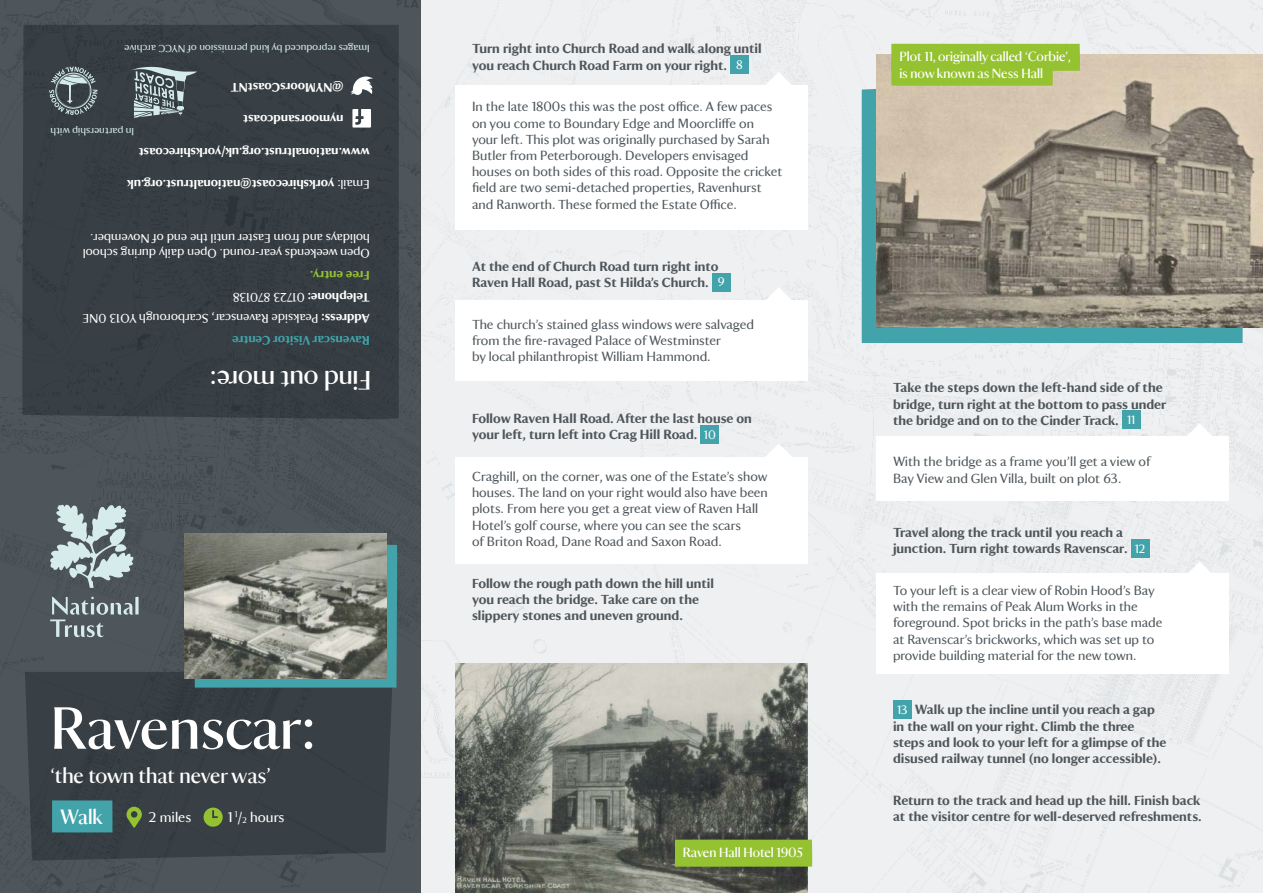
<style>
.page{position:relative;width:1263px;height:893px;background:#fff}
.page>*{position:absolute;margin:0;border:0;box-sizing:border-box;transform-origin:0 0}
.t1{font:60.6px "National Trust Display TT";letter-spacing:-.005em;color:#fff}
.t2{font:27px "National Trust Display TT";color:#fff}
.t3{font:21.75px "National Trust Display TT";color:#fff}
.t4{font:21px "National Trust Display TT";color:#fff}
.t5{font:14.4px "National Trust TT";color:#fff}
.t6{font:13.5px/16.2px "National Trust TT";color:#4e565b}
.t7{font:700 13.5px/16.2px "National Trust TT";color:#4e565b}
.t8{font:13.5px/16.2px "National Trust Display TT";color:#fff}
.t9{font:12.75px/21.8px "National Trust TT";color:#fff}
.t10{font:700 12.75px "National Trust TT";color:#fff}
.t11{font:10.5px "National Trust TT";color:#d5eceb}
.s1{font-weight:400}
.s2{font-weight:700;color:#42a3aa}
.s3{font-weight:700}
.s4{font-weight:700;color:#95c230}
.s5{font-weight:400;font-size:12.3px;color:#fff}
</style>
<div class="page">
<img style="left:0;top:0;width:1263px;height:893px">
<img style="left:455px;top:663px;width:353px;height:230px">
<div style="left:25px;top:672px;width:368px;height:189px;background:#384045"></div>
<svg style="left:50px;top:505px;width:83px;height:83px;background:#8f9fa1"></svg>
<svg style="left:135px;top:597px;width:4px;height:17px"></svg>
<svg style="left:50px;top:597px;width:83px;height:40px;background:#6c787b"></svg>
<svg style="left:195px;top:543px;width:202px;height:145px;background:#449ca2"></svg>
<img style="left:184px;top:533px;width:203px;height:145px">
<svg style="left:126px;top:807px;width:16px;height:20px"></svg>
<svg style="left:204px;top:808px;width:19px;height:19px"></svg>
<div style="left:22px;top:25px;width:377px;height:394px;background:#384045"></div>
<div style="left:455px;top:457px;width:353px;height:106px;background:#fff"></div>
<svg style="left:765px;top:443px;width:27px;height:14px"></svg>
<div style="left:455px;top:300px;width:353px;height:81px;background:#fff"></div>
<svg style="left:765px;top:287px;width:27px;height:13px"></svg>
<div style="left:455px;top:85px;width:353px;height:144px;background:#fff"></div>
<svg style="left:765px;top:72px;width:27px;height:13px"></svg>
<div style="left:730px;top:55px;width:19px;height:19px;background:#42a3aa"></div>
<div style="left:712px;top:273px;width:18px;height:18px;background:#42a3aa"></div>
<div style="left:700px;top:425px;width:19px;height:19px;background:#42a3aa"></div>
<div style="left:876px;top:437px;width:353px;height:64px;background:#fff"></div>
<svg style="left:1186px;top:423px;width:27px;height:14px"></svg>
<div style="left:876px;top:574px;width:353px;height:100px;background:#fff"></div>
<svg style="left:1186px;top:561px;width:27px;height:13px"></svg>
<div style="left:1122px;top:410px;width:18px;height:19px;background:#42a3aa"></div>
<div style="left:1131px;top:539px;width:18px;height:19px;background:#42a3aa"></div>
<div style="left:893px;top:700px;width:19px;height:19px;background:#42a3aa"></div>
<div style="left:862px;top:89px;width:382px;height:254px;background:#42a3aa"></div>
<img style="left:876px;top:54px;width:387px;height:274px">
<div style="left:52px;top:800px;width:60px;height:32px;background:#42a3aa"></div>
<svg style="left:350px;top:77px;width:23px;height:18px"></svg>
<svg style="left:352px;top:109px;width:19px;height:19px"></svg>
<div style="left:675px;top:840px;width:137px;height:27px;background:#95c230"></div>
<svg style="left:891px;top:44px;width:189px;height:42px;background:#98c237"></svg>
<svg style="left:130px;top:67px;width:67px;height:51px;background:#6c797c"></svg>
<svg style="left:49px;top:67px;width:48px;height:48px;background:#616d70"></svg>
<p class="t11" style="left:370px;top:55px;width:247px;rotate:-180deg">Images reproduced by kind permission of NYCC archive</p>
<p class="t11" style="left:134px;top:138px;width:85px;rotate:-180deg">In partnership with</p>
<p class="t10" style="left:344px;top:96px;width:114px;rotate:-180deg">@NYMoorsCoastNT</p>
<p class="t10" style="left:344px;top:129px;width:102px;rotate:-180deg">nymoorsandcoast</p>
<p class="t10" style="left:370px;top:161px;width:233px;rotate:-180deg">www.nationaltrust.org.uk/yorkshirecoast</p>
<p class="t10" style="left:370px;top:193px;width:244px;rotate:-180deg"><span class="s1">Email:</span> yorkshirecoast@nationaltrust.org.uk</p>
<p class="t9" style="left:370px;top:262px;width:289px;line-height:15.3px;rotate:-180deg">Open weekends year-round. Open daily during school holidays and from Easter until the end of November.</p>
<p class="t9" style="left:370px;top:352px;width:289px;rotate:-180deg"><span class="s2">Ravenscar Visitor Centre<br></span><span class="s3">Address:</span> Peakside Ravenscar, Scarborough YO13 0NE<br><span class="s3">Telephone:</span> 01723 870138<br><span class="s4">Free entry.</span></p>
<h2 class="t2" style="left:371px;top:400px;width:163px;rotate:-180deg">Find out more:</h2>
<h1 class="t1" style="left:50px;top:684px;width:268px">Ravenscar:</h1>
<h3 class="t3" style="left:50px;top:760px;width:222px">‘the town that never was’</h3>
<h3 class="t4" style="left:60px;top:801px;width:44px">Walk</h3>
<p class="t5" style="left:149px;top:807px;width:44px">2 miles</p>
<p class="t5" style="left:228px;top:807px;width:58px">1 <sup>1</sup>/<sub>2</sub> hours</p>
<p class="t7" style="left:472px;top:40px;width:291px">Turn right into Church Road and walk along until you reach Church Road Farm on your right. <span class="s5">8</span></p>
<p class="t6" style="left:472px;top:98px;width:312px">In the late 1800s this was the post office. A few paces on you come to Boundary Edge and Moorcliffe on your left. This plot was originally purchased by Sarah Butler from Peterborough. Developers envisaged houses on both sides of this road. Opposite the cricket field are two semi-detached properties, Ravenhurst and Ranworth. These formed the Estate Office.</p>
<p class="t7" style="left:472px;top:257px;width:254px">At the end of Church Road turn right into<br>Raven Hall Road, past St Hilda’s Church. <span class="s5">9</span></p>
<p class="t6" style="left:472px;top:315px;width:283px">The church’s stained glass windows were salvaged from the fire-ravaged Palace of Westminster<br>by local philanthropist William Hammond.</p>
<p class="t7" style="left:472px;top:410px;width:281px">Follow Raven Hall Road. After the last house on your left, turn left into Crag Hill Road. <span class="s5">10</span></p>
<p class="t6" style="left:472px;top:468px;width:297px">Craghill, on the corner, was one of the Estate’s show houses. The land on your right would also have been plots. From here you get a great view of Raven Hall Hotel’s golf course, where you can see the scars<br>of Briton Road, Dane Road and Saxon Road.</p>
<p class="t7" style="left:472px;top:574px;width:243px">Follow the rough path down the hill until you reach the bridge. Take care on the slippery stones and uneven ground.</p>
<p class="t8" style="left:683px;top:844px;width:121px">Raven Hall Hotel 1905</p>
<p class="t8" style="left:899px;top:48px;width:173px">Plot 11, originally called ‘Corbie’, is now known as Ness Hall</p>
<p class="t7" style="left:893px;top:379px;width:275px">Take the steps down the left-hand side of the bridge, turn right at the bottom to pass under the bridge and on to the Cinder Track. <span class="s5">11</span></p>
<p class="t6" style="left:893px;top:453px;width:259px">With the bridge as a frame you’ll get a view of<br>Bay View and Glen Villa, built on plot 63.</p>
<p class="t7" style="left:893px;top:523px;width:254px">Travel along the track until you reach a junction. Turn right towards Ravenscar. <span class="s5">12</span></p>
<p class="t6" style="left:893px;top:581px;width:271px">To your left is a clear view of Robin Hood’s Bay with the remains of Peak Alum Works in the foreground. Spot bricks in the path’s base made at Ravenscar’s brickworks, which was set up to provide building material for the new town.</p>
<p class="t7" style="left:893px;top:701px;width:275px"><span class="s5">13</span> Walk up the incline until you reach a gap<br>in the wall on your right. Climb the three steps and look to your left for a glimpse of the disused railway tunnel (no longer accessible).</p>
<p class="t7" style="left:893px;top:791px;width:310px">Return to the track and head up the hill. Finish back at the visitor centre for well-deserved refreshments.</p>
</div>
